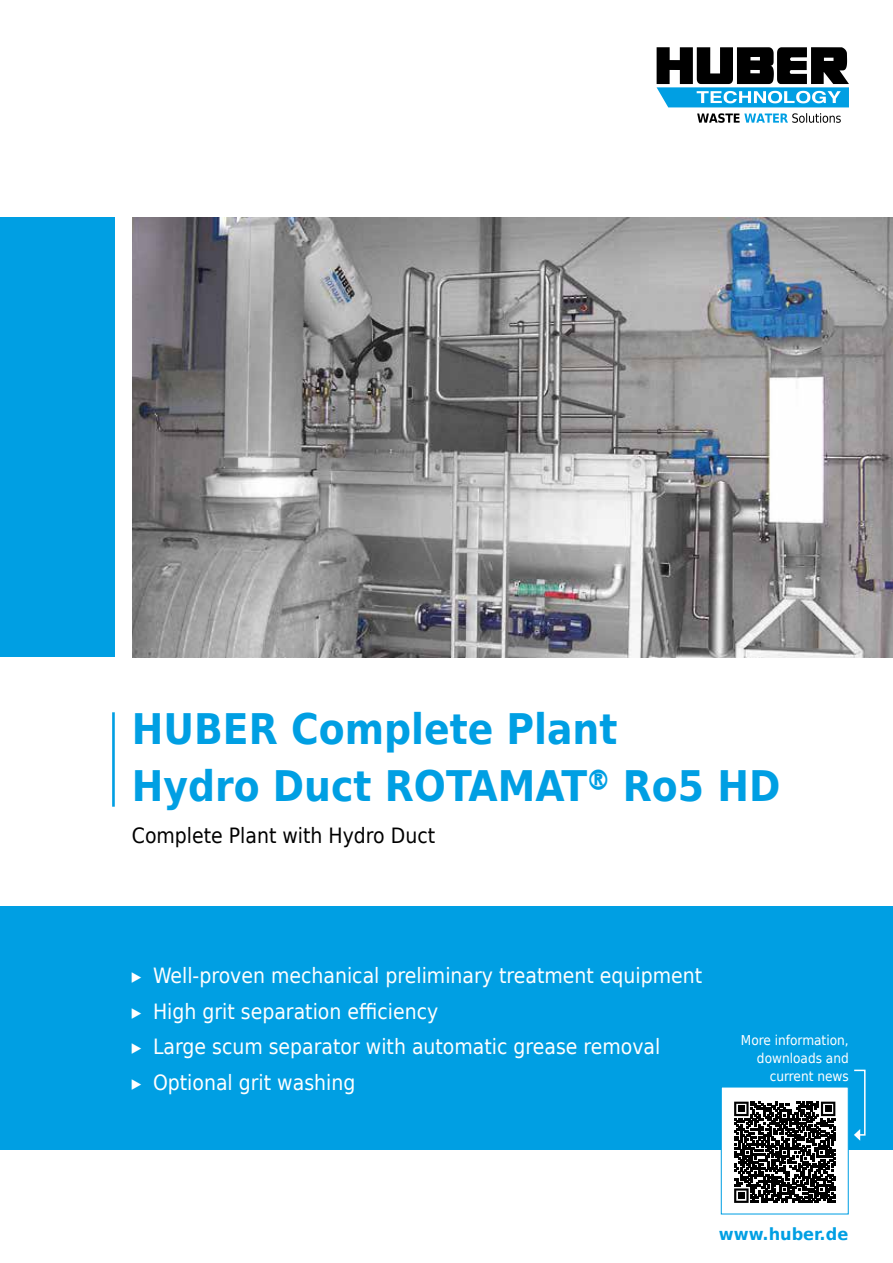
<style>
.page{position:relative;width:893px;height:1263px;background:#fff}
.page>*{position:absolute;margin:0;border:0;box-sizing:border-box;transform-origin:0 0}
.t1{font:700 42px/57px "Huber Tec";color:#009fe3}
.t2{font:21px/35.5px "Huber Tec";color:#fff}
.t3{font:21px "Huber Tec";color:#000}
.t4{font:700 16.65px "Huber Tec";color:#009fe3;scale:1.08 1}
.t5{font:13.5px/18px "Huber Tec";color:#fff;text-align:right}
</style>
<div class="page">
<div style="left:0;top:218px;width:115px;height:439px;background:#009fe3"></div>
<div style="left:0;top:906px;width:893px;height:244px;background:#009fe3"></div>
<div style="left:721px;top:1086px;width:128px;height:128px;background:#fff;border:1px solid #009fe3"></div>
<svg style="left:854px;top:1069px;width:12px;height:72px"></svg>
<svg style="left:734px;top:1102px;width:101px;height:101px"></svg>
<div style="left:738px;top:1192px;width:6px;height:7px;background:#000"></div>
<img style="left:132px;top:218px;width:761px;height:439px">
<hr style="left:112px;top:712px;width:3px;height:95px;background:#009fe3">
<svg style="left:657px;top:47px;width:192px;height:60px"></svg>
<svg style="left:697px;top:113px;width:144px;height:10px"></svg>
<h1 class="t1" style="left:132px;top:699px;width:650px">HUBER Complete Plant<br>Hydro Duct ROTAMAT® Ro5 HD</h1>
<p class="t3" style="left:132px;top:818px;width:305px">Complete Plant with Hydro Duct</p>
<p class="t2" style="left:132px;top:957px;width:572px">▸ Well-proven mechanical preliminary treatment equipment ▸ High grit separation efficiency<br>▸ Large scum separator with automatic grease removal<br>▸ Optional grit washing</p>
<p class="t5" style="left:741px;top:1030px;width:109px">More information, downloads and current news</p>
<p class="t4" style="left:719px;top:1220px;width:121px">www.huber.de</p>
</div>
